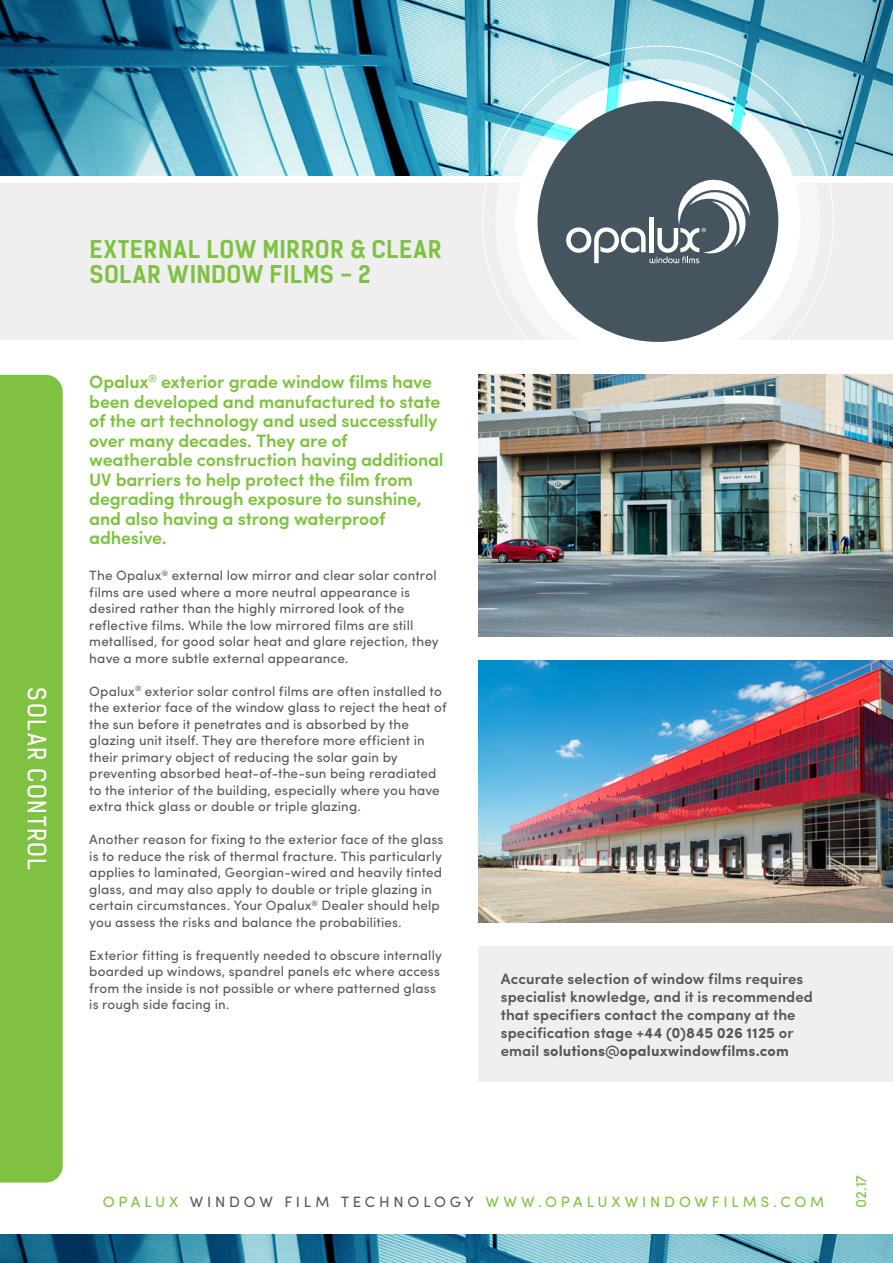
<style>
.page{position:relative;width:893px;height:1263px;background:#fff}
.page>*{position:absolute;margin:0;border:0;box-sizing:border-box;transform-origin:0 0}
.t1{font:24px "Kelson Sans";letter-spacing:.06em;color:#fff}
.t2{font:700 23.4px/26px "Kelson Sans";letter-spacing:.02em;color:#7fc241}
.t3{font:600 18px/19.5px "Sofia Pro";letter-spacing:-.01em;color:#7fc241}
.t4{font:600 15px/18px "Sofia Pro";letter-spacing:.005em;color:#57585a}
.t5{font:15px "Sofia Pro";letter-spacing:.255em;color:#7fc241}
.t6{font:13.5px/16.5px "Sofia Pro";letter-spacing:.01em;color:#57585a}
.s1{font-weight:700}
.s2{color:#57585a}
</style>
<div class="page">
<img style="left:0;top:1234px;width:893px;height:29px">
<img style="left:0;top:0;width:893px;height:176px">
<div style="left:0;top:375px;width:63px;height:807px;background:#7fc241"></div>
<div style="left:0;top:183px;width:893px;height:157px;background:#efeff0"></div>
<svg style="left:495px;top:59px;width:325px;height:325px"></svg>
<div style="left:538px;top:101px;width:240px;height:241px;background:#45555f;border-radius:50%"></div>
<svg style="left:566px;top:179px;width:184px;height:84px"></svg>
<div style="left:478px;top:947px;width:415px;height:135px;background:#efeff0"></div>
<img style="left:478px;top:661px;width:415px;height:261px">
<img style="left:478px;top:375px;width:415px;height:262px">
<h1 class="t1" style="left:52px;top:687px;width:184px;rotate:90deg">SOLAR CONTROL</h1>
<h2 class="t2" style="left:89px;top:236px;width:354px">EXTERNAL LOW MIRROR &amp; CLEAR<br>SOLAR WINDOW FILMS - 2</h2>
<p class="t3" style="left:89px;top:371px;width:356px">Opalux<sup>®</sup> exterior grade window films have been developed and manufactured to state of the art technology and used successfully over many decades. They are of weatherable construction having additional UV barriers to help protect the film from degrading through exposure to sunshine, and also having a strong waterproof adhesive.</p>
<p class="t6" style="left:89px;top:566px;width:351px">The Opalux<sup>®</sup> external low mirror and clear solar control films are used where a more neutral appearance is desired rather than the highly mirrored look of the reflective films. While the low mirrored films are still metallised, for good solar heat and glare rejection, they have a more subtle external appearance.</p>
<p class="t6" style="left:89px;top:682px;width:359px">Opalux<sup>®</sup> exterior solar control films are often installed to the exterior face of the window glass to reject the heat of the sun before it penetrates and is absorbed by the glazing unit itself. They are therefore more efficient in their primary object of reducing the solar gain by preventing absorbed heat-of-the-sun being reradiated to the interior of the building, especially where you have extra thick glass or double or triple glazing.</p>
<p class="t6" style="left:89px;top:830px;width:356px">Another reason for fixing to the exterior face of the glass is to reduce the risk of thermal fracture. This particularly applies to laminated, Georgian-wired and heavily tinted glass, and may also apply to double or triple glazing in certain circumstances. Your Opalux<sup>®</sup> Dealer should help you assess the risks and balance the probabilities.</p>
<p class="t6" style="left:89px;top:946px;width:354px">Exterior fitting is frequently needed to obscure internally boarded up windows, spandrel panels etc where access from the inside is not possible or where patterned glass is rough side facing in.</p>
<p class="t4" style="left:501px;top:968px;width:314px">Accurate selection of window films requires specialist knowledge, and it is recommended that specifiers contact the company at the specification stage <span class="s1">+44 (0)845 026 1125</span> or email <span class="s1">solutions@opaluxwindowfilms.com</span></p>
<p class="t5" style="left:103px;top:1191px;width:723px">OPALUX <span class="s2">WINDOW FILM TECHNOLOGY</span> WWW.OPALUXWINDOWFILMS.COM</p>
<p class="t5" style="left:850px;top:1208px;width:34px;rotate:-90deg">02.17</p>
</div>
